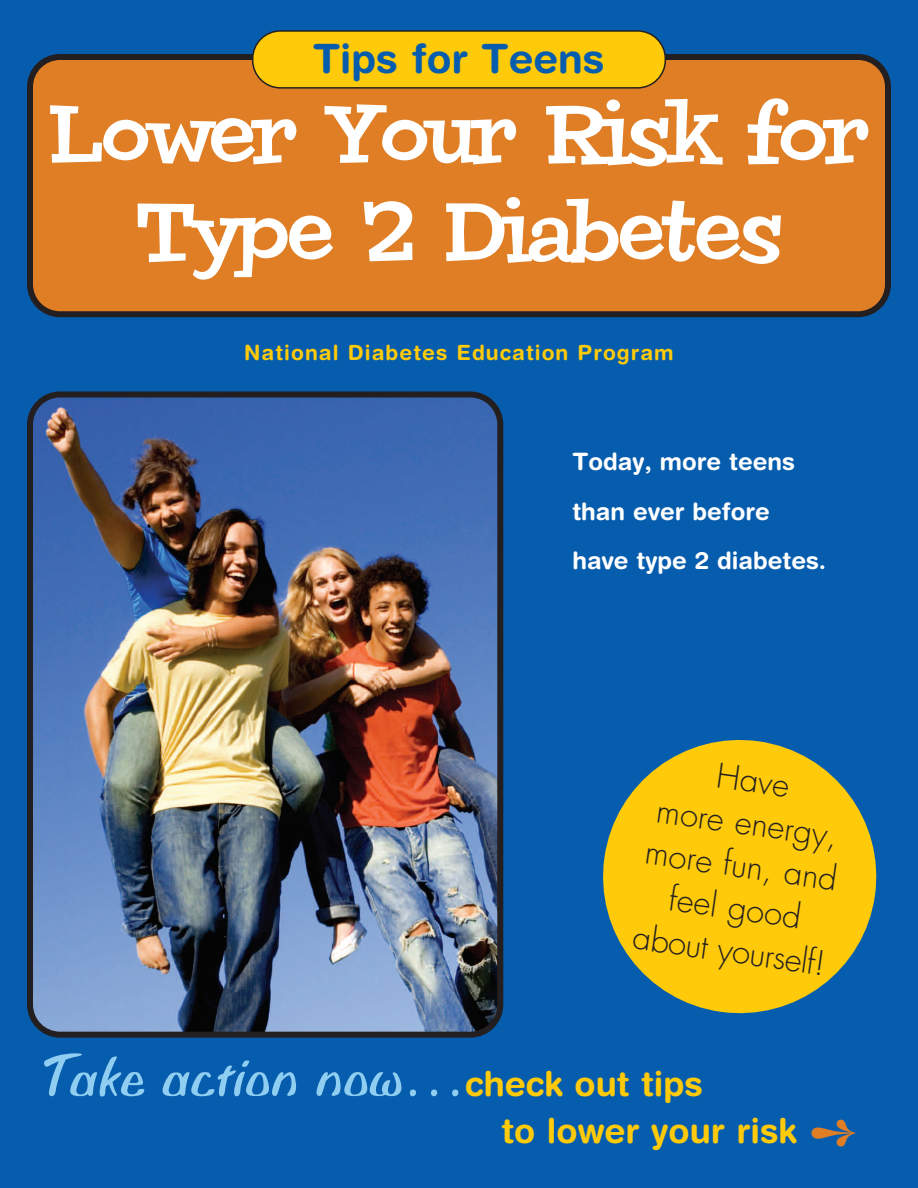
<style>
.page{position:relative;width:918px;height:1188px;background:#075dad}
.page>*{position:absolute;margin:0;border:0;box-sizing:border-box;transform-origin:0 0}
.t1{font:82.5px/97.5px "Chowderhead";letter-spacing:-.025em;color:#fff;text-align:center;scale:1.15 1}
.t2{font:63px "Biffo";color:#8fcef1}
.t3{font:700 40.5px "Helvetica Rounded LT";color:#075dad}
.t4{font:700 34.5px "Helvetica Rounded LT";color:#feca0a}
.t5{font:300 33px/42.8px "Futura";color:#231f20;text-align:center}
.t6{font:700 24px/49.5px "Helvetica Rounded LT";color:#fff}
.t7{font:700 21px "Helvetica Rounded LT";letter-spacing:.05em;color:#feca0a}
.s1{font-family:"Helvetica Rounded LT";font-weight:700;font-size:34.5px;color:#feca0a}
.s2{color:#e07e26}
</style>
<div class="page">
<div style="left:27px;top:54px;width:864px;height:263px;background:#e07e26"></div>
<img style="left:27px;top:392px;width:476px;height:646px">
<svg style="left:603px;top:739px;width:274px;height:275px;fill:#feca0a"></svg>
<svg style="left:252px;top:30px;width:414px;height:59px;background:#ecbc0e"></svg>
<p class="t3" style="left:313px;top:44px;width:293px">Tips for Teens</p>
<h1 class="t1" style="left:49px;top:94px;width:715px">Lower Your Risk for<br>Type 2 Diabetes</h1>
<p class="t7" style="left:244px;top:345px;width:431px">National Diabetes Education Program</p>
<p class="t6" style="left:572px;top:439px;width:255px">Today, more teens than ever before have type 2 diabetes.</p>
<p class="t5" style="left:660px;top:748px;width:195px;rotate:8deg">Have<br>more energy, more fun, and feel good about yourself!</p>
<h2 class="t2" style="left:37px;top:1054px;width:668px">Take action now…<span class="s1">check out tips</span></h2>
<p class="t4" style="left:501px;top:1118px;width:357px">to lower your risk <span class="s2">➺</span></p>
</div>
